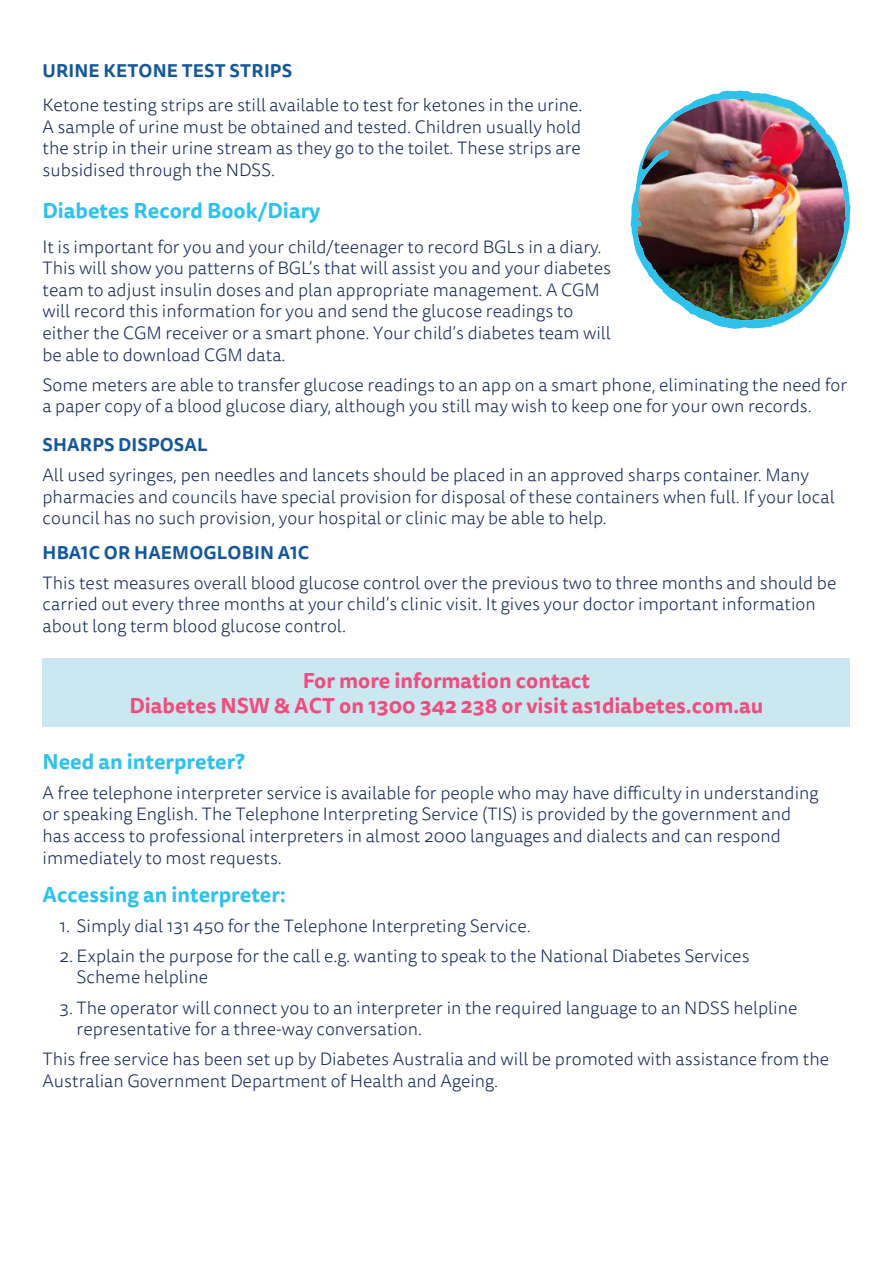
<style>
.page{position:relative;width:893px;height:1263px;background:#fff}
.page>*{position:absolute;margin:0;border:0;box-sizing:border-box;transform-origin:0 0}
.t1{font:700 21px/25.2px "Tisa Sans OT";color:#f04c7d;text-align:center}
.headlines{font:700 21px "Tisa Sans OT";color:#2dc1ec}
.Paragraphs{font:300 18px/21.6px "Tisa Sans OT";color:#172857}
.headlines-2{font:700 18px "Tisa Sans OT";letter-spacing:.01em;color:#145799}
</style>
<div class="page">
<div style="left:43px;top:658px;width:807px;height:68px;background:#cbe8f1"></div>
<img style="left:631px;top:91px;width:220px;height:238px">
<p class="headlines-2" style="left:43px;top:59px;width:251px">URINE KETONE TEST STRIPS</p>
<p class="Paragraphs" style="left:43px;top:95px;width:542px;text-align:justify">Ketone testing strips are still available to test for ketones in the urine.<br>A sample of urine must be obtained and tested. Children usually hold the strip in their urine stream as they go to the toilet. These strips are subsidised through the NDSS.</p>
<p class="headlines" style="left:43px;top:197px;width:279px">Diabetes Record Book/Diary</p>
<p class="Paragraphs" style="left:43px;top:237px;width:570px">It is important for you and your child/teenager to record BGLs in a diary.<br>This will show you patterns of BGL’s that will assist you and your diabetes team to adjust insulin doses and plan appropriate management. A CGM will record this information for you and send the glucose readings to either the CGM receiver or a smart phone. Your child’s diabetes team will be able to download CGM data.</p>
<p class="Paragraphs" style="left:43px;top:375px;width:806px">Some meters are able to transfer glucose readings to an app on a smart phone, eliminating the need for a paper copy of a blood glucose diary, although you still may wish to keep one for your own records.</p>
<p class="headlines-2" style="left:43px;top:433px;width:167px">SHARPS DISPOSAL</p>
<p class="Paragraphs" style="left:43px;top:465px;width:794px">All used syringes, pen needles and lancets should be placed in an approved sharps container. Many pharmacies and councils have special provision for disposal of these containers when full. If your local council has no such provision, your hospital or clinic may be able to help.</p>
<p class="headlines-2" style="left:43px;top:541px;width:268px">HBA1C OR HAEMOGLOBIN A1C</p>
<p class="Paragraphs" style="left:43px;top:573px;width:795px">This test measures overall blood glucose control over the previous two to three months and should be carried out every three months at your child’s clinic visit. It gives your doctor important information about long term blood glucose control.</p>
<p class="t1" style="left:130px;top:669px;width:635px">For more information contact<br>Diabetes NSW &amp; ACT on 1300 342 238 or visit as1diabetes.com.au</p>
<p class="headlines" style="left:43px;top:748px;width:204px">Need an interpreter?</p>
<p class="Paragraphs" style="left:43px;top:783px;width:778px">A free telephone interpreter service is available for people who may have difficulty in understanding or speaking English. The Telephone Interpreting Service (TIS) is provided by the government and has access to professional interpreters in almost 2000 languages and dialects and can respond immediately to most requests.</p>
<p class="headlines" style="left:43px;top:881px;width:245px">Accessing an interpreter:</p>
<p class="Paragraphs" style="left:60px;top:916px;width:473px">1. Simply dial 131 450 for the Telephone Interpreting Service.</p>
<p class="Paragraphs" style="left:77px;top:946px;width:674px;text-indent:-17px">2. Explain the purpose for the call e.g. wanting to speak to the National Diabetes Services<br>Scheme helpline</p>
<p class="Paragraphs" style="left:77px;top:997px;width:722px;text-indent:-17px">3. The operator will connect you to an interpreter in the required language to an NDSS helpline representative for a three-way conversation.</p>
<p class="Paragraphs" style="left:43px;top:1049px;width:788px">This free service has been set up by Diabetes Australia and will be promoted with assistance from the<br>Australian Government Department of Health and Ageing.</p>
</div>
